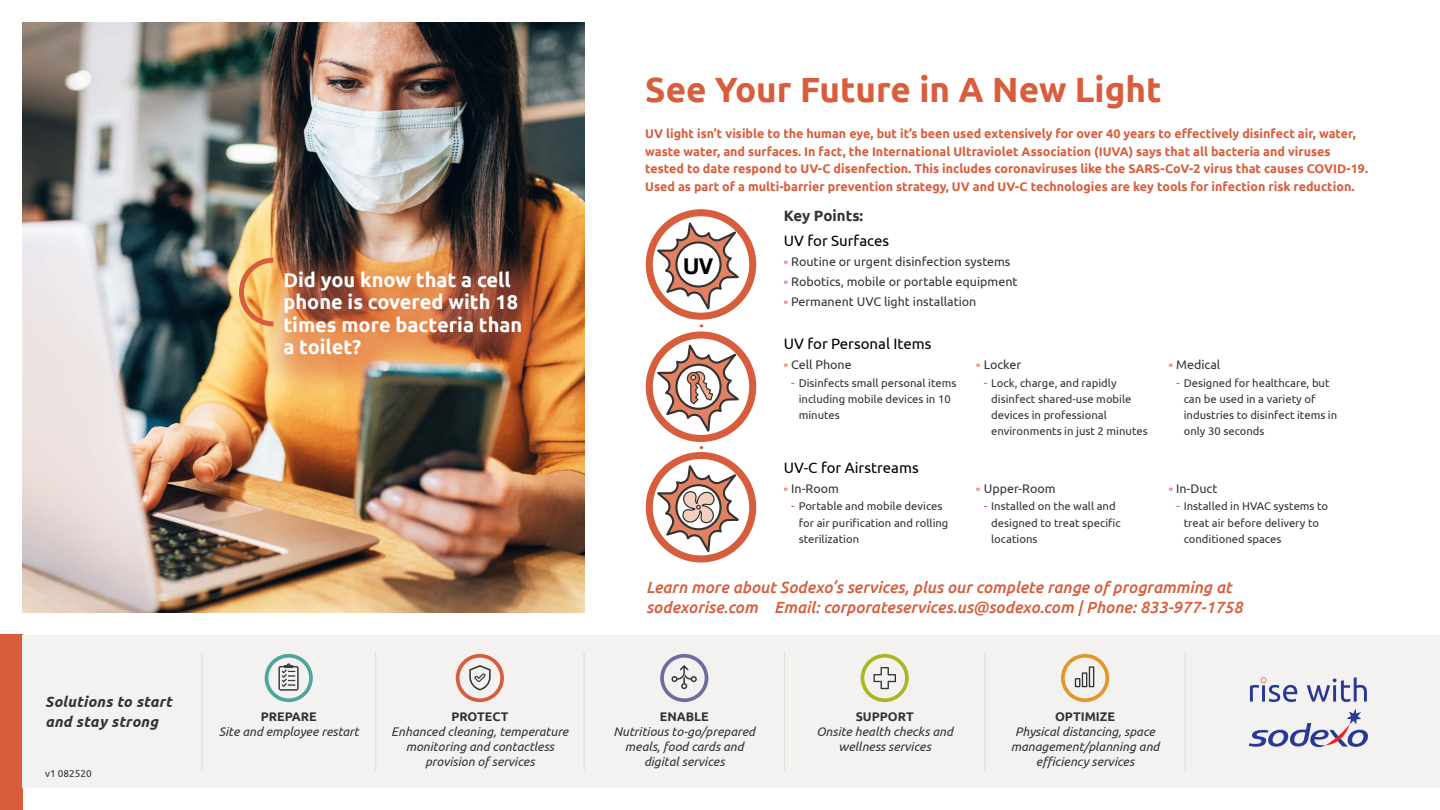
<style>
.page{position:relative;width:1440px;height:810px;background:#fff}
.page>*{position:absolute;margin:0;border:0;box-sizing:border-box;transform-origin:0 0}
._2Headline_H2{font:700 35px "Ubuntu";color:#d85d3c}
.Image{font:700 21.88px "Helvetica Neue LT Std";color:#000}
._2Image_Overlay_Copy{font:700 20px/22.5px "Ubuntu";color:#fff}
._2CTA_P{font:italic 500 16.25px/20px "Ubuntu";color:#d85d3c}
._2Points_Head_P{font:15px "Ubuntu";color:#000}
.Pillar_Band{font:italic 700 15px/20px "Ubuntu";letter-spacing:.02em;color:#333}
._2Points_Copy_P{font:700 15px "Ubuntu";color:#333}
._2Intro_Copy_P{font:700 12.5px/17.5px "Ubuntu";color:#d85d3c}
.Pillar_Copy{font:italic 12.5px/15px "Ubuntu";color:#333;text-align:center}
._2Points_Bullets_P{font:12.5px "Ubuntu";color:#333}
.Pillar_Title{font:700 12.5px "Ubuntu";color:#333}
.t1{font:11.25px/16.2px "Ubuntu";color:#333}
.Date{font:10px "Ubuntu";color:#333}
.s1{color:#d85d3c}
.s2{font-size:12.5px;color:#d85d3c}
</style>
<div class="page">
<img style="left:22px;top:22px;width:563px;height:591px">
<div style="left:0;top:635px;width:22px;height:175px;background:#d85d3c"></div>
<svg style="left:649px;top:214px;width:100px;height:101px"></svg>
<div style="left:646px;top:209px;width:110px;height:111px;border:7px solid #d85d3c;border-radius:50%"></div>
<svg style="left:649px;top:335px;width:100px;height:114px"></svg>
<div style="left:646px;top:332px;width:110px;height:110px;border:7px solid #d85d3c;border-radius:50%"></div>
<svg style="left:649px;top:456px;width:100px;height:99px"></svg>
<div style="left:646px;top:452px;width:110px;height:111px;border:7px solid #d85d3c;border-radius:50%"></div>
<div style="left:257px;top:245px;width:308px;height:155px;background:#d85d3c;opacity:.52"></div>
<svg style="left:236px;top:255px;width:42px;height:74px;background:#f3b76d"></svg>
<div style="left:22px;top:635px;width:1418px;height:153px;background:#f4f2f0"></div>
<svg style="left:1061px;top:654px;width:48px;height:48px"></svg>
<svg style="left:265px;top:654px;width:48px;height:48px"></svg>
<svg style="left:456px;top:654px;width:48px;height:48px"></svg>
<svg style="left:660px;top:654px;width:48px;height:48px"></svg>
<svg style="left:861px;top:654px;width:48px;height:48px"></svg>
<hr style="left:375px;top:652px;width:1px;height:118px;background:#e1dfda">
<hr style="left:583px;top:652px;width:2px;height:118px;background:#e1dfda">
<hr style="left:784px;top:652px;width:1px;height:118px;background:#e1dfda">
<hr style="left:984px;top:652px;width:2px;height:118px;background:#e1dfda">
<hr style="left:201px;top:652px;width:1px;height:118px;background:#e1dfda">
<hr style="left:1185px;top:652px;width:1px;height:118px;background:#e1dfda">
<svg style="left:1249px;top:709px;width:119px;height:39px"></svg>
<svg style="left:1250px;top:677px;width:117px;height:25px"></svg>
<p class="Pillar_Band" style="left:45px;top:692px;width:128px">Solutions to start and stay strong</p>
<p class="Date" style="left:45px;top:768px;width:48px">v1 082520</p>
<p class="_2Image_Overlay_Copy" style="left:283px;top:268px;width:241px">Did you know that a cell phone is covered with 18 times more bacteria than a toilet?</p>
<p class="Pillar_Title" style="left:261px;top:709px;width:58px">PREPARE</p>
<p class="Pillar_Copy" style="left:219px;top:724px;width:142px">Site and employee restart</p>
<p class="Pillar_Title" style="left:451px;top:709px;width:59px">PROTECT</p>
<p class="Pillar_Copy" style="left:391px;top:724px;width:179px">Enhanced cleaning, temperature monitoring and contactless provision of services</p>
<h2 class="_2Headline_H2" style="left:645px;top:68px;width:518px">See Your Future in A New Light</h2>
<p class="_2Intro_Copy_P" style="left:645px;top:125px;width:724px">UV light isn’t visible to the human eye, but it’s been used extensively for over 40 years to effectively disinfect air, water, waste water, and surfaces. In fact, the International Ultraviolet Association (IUVA) says that all bacteria and viruses tested to date respond to UV-C disenfection. This includes coronaviruses like the SARS-CoV-2 virus that causes COVID-19.<br>Used as part of a multi-barrier prevention strategy, UV and UV-C technologies are key tools for infection risk reduction.</p>
<p class="Image" style="left:683px;top:252px;width:32px">UV</p>
<p class="_2Points_Copy_P" style="left:784px;top:206px;width:81px">Key Points:</p>
<p class="_2Points_Head_P" style="left:784px;top:232px;width:107px">UV for Surfaces</p>
<p class="_2Points_Bullets_P" style="left:784px;top:254px;width:228px"><span class="s1">°</span> Routine or urgent disinfection systems</p>
<p class="_2Points_Bullets_P" style="left:784px;top:274px;width:235px"><span class="s1">°</span> Robotics, mobile or portable equipment</p>
<p class="_2Points_Bullets_P" style="left:784px;top:294px;width:194px"><span class="s1">°</span> Permanent UVC light installation</p>
<p class="_2Points_Head_P" style="left:784px;top:335px;width:149px">UV for Personal Items</p>
<p class="_2Points_Bullets_P" style="left:784px;top:357px;width:70px"><span class="s1">°</span> Cell Phone</p>
<p class="t1" style="left:799px;top:374px;width:159px;text-indent:-8px"><span class="s2">-</span> Disinfects small personal items including mobile devices in 10 minutes</p>
<p class="_2Points_Bullets_P" style="left:976px;top:357px;width:47px"><span class="s1">°</span> Locker</p>
<p class="t1" style="left:991px;top:374px;width:158px;text-indent:-8px"><span class="s2">-</span> Lock, charge, and rapidly disinfect shared-use mobile devices in professional environments in just 2 minutes</p>
<p class="_2Points_Head_P" style="left:784px;top:458px;width:137px">UV-C for Airstreams</p>
<p class="_2Points_Bullets_P" style="left:784px;top:481px;width:57px"><span class="s1">°</span> In-Room</p>
<p class="t1" style="left:799px;top:498px;width:151px;text-indent:-8px"><span class="s2">-</span> Portable and mobile devices for air purification and rolling sterilization</p>
<p class="_2Points_Bullets_P" style="left:976px;top:481px;width:81px"><span class="s1">°</span> Upper-Room</p>
<p class="t1" style="left:991px;top:498px;width:131px;text-indent:-8px"><span class="s2">-</span> Installed on the wall and designed to treat specific locations</p>
<p class="_2Points_Bullets_P" style="left:1169px;top:357px;width:53px"><span class="s1">°</span> Medical</p>
<p class="t1" style="left:1184px;top:374px;width:155px;text-indent:-8px"><span class="s2">-</span> Designed for healthcare, but can be used in a variety of industries to disinfect items in only 30 seconds</p>
<p class="_2Points_Bullets_P" style="left:1169px;top:481px;width:50px"><span class="s1">°</span> In-Duct</p>
<p class="t1" style="left:1184px;top:498px;width:146px;text-indent:-8px"><span class="s2">-</span> Installed in HVAC systems to treat air before delivery to conditioned spaces</p>
<p class="_2CTA_P" style="left:646px;top:576px;width:598px">Learn more about Sodexo’s services, plus our complete range of programming at sodexorise.com Email: corporateservices.us@sodexo.com | Phone: 833-977-1758</p>
<p class="Pillar_Title" style="left:660px;top:709px;width:51px">ENABLE</p>
<p class="Pillar_Copy" style="left:614px;top:724px;width:143px">Nutritious to-go/prepared meals, food cards and digital services</p>
<p class="Pillar_Title" style="left:856px;top:709px;width:59px">SUPPORT</p>
<p class="Pillar_Copy" style="left:816px;top:724px;width:138px">Onsite health checks and wellness services</p>
<p class="Pillar_Title" style="left:1055px;top:709px;width:62px">OPTIMIZE</p>
<p class="Pillar_Copy" style="left:1011px;top:724px;width:150px">Physical distancing, space management/planning and efficiency services</p>
</div>
